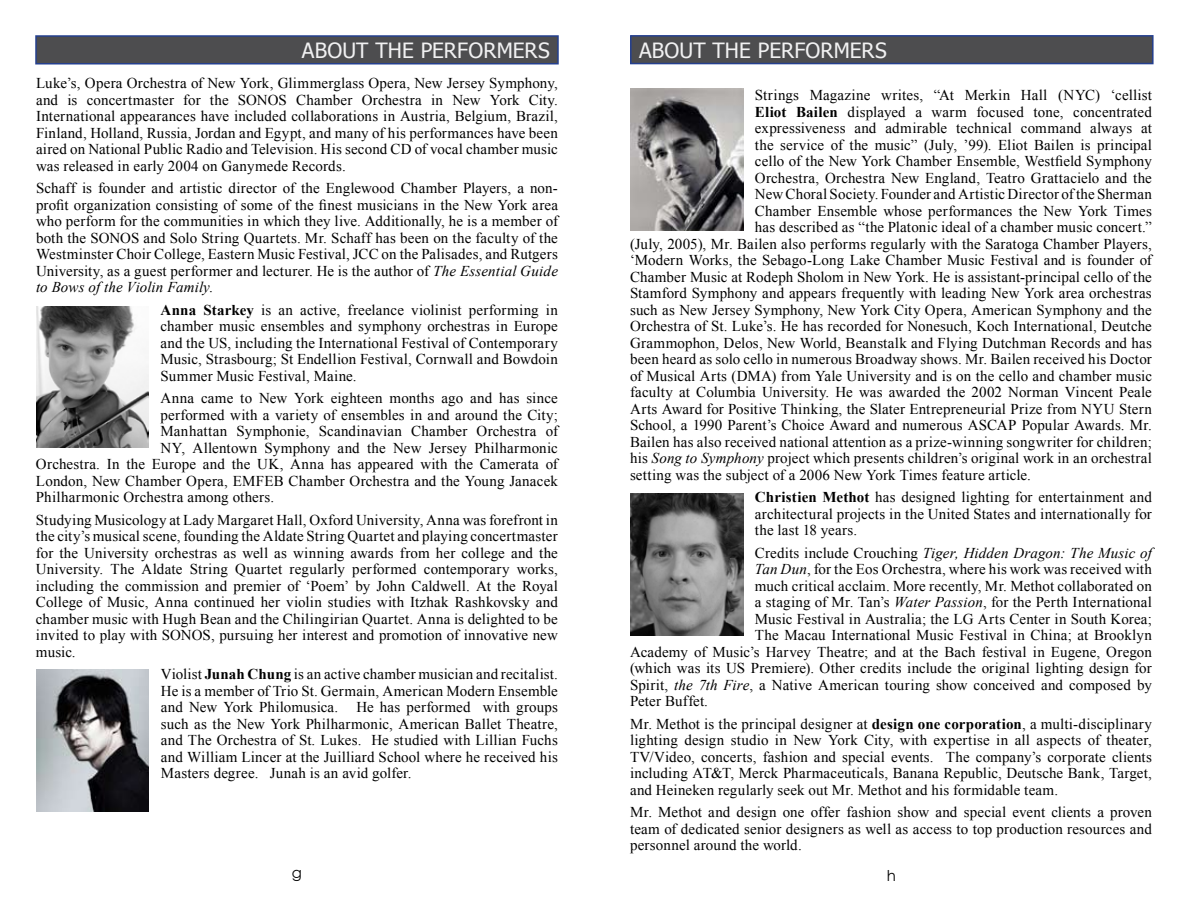
<style>
.page{position:relative;width:1188px;height:918px;background:#fff}
.page>*{position:absolute;margin:0;border:0;box-sizing:border-box;transform-origin:0 0}
.t1{font:21px "Tahoma";letter-spacing:.005em;color:#f1f1f2}
.t2{font:15px/16.5px "Times New Roman";letter-spacing:.01em;color:#000;text-align:justify}
.t3{font:italic 15px "Times New Roman";letter-spacing:.01em;color:#000}
.t4{font:15px "Century Gothic";color:#000}
.s1{font-style:italic}
.s2{font-weight:700}
.s3{font-style:normal}
</style>
<div class="page">
<div style="left:36px;top:36px;width:522px;height:28px;background:#4d4d4f"></div>
<div style="left:35px;top:35px;width:524px;height:29px;border:2px solid #25408f"></div>
<img style="left:36px;top:307px;width:112px;height:140px">
<img style="left:36px;top:669px;width:113px;height:143px">
<div style="left:631px;top:36px;width:522px;height:28px;background:#4d4d4f"></div>
<div style="left:630px;top:35px;width:524px;height:29px;border:2px solid #25408f"></div>
<img style="left:630px;top:89px;width:114px;height:142px">
<img style="left:630px;top:494px;width:113px;height:142px">
<h1 class="t1" style="left:302px;top:36px;width:249px">ABOUT THE PERFORMERS</h1>
<p class="t2" style="left:36px;top:75px;width:523px">Luke’s, Opera Orchestra of New York, Glimmerglass Opera, New Jersey Symphony, and is concertmaster for the SONOS Chamber Orchestra in New York City.<br>International appearances have included collaborations in Austria, Belgium, Brazil, Finland, Holland, Russia, Jordan and Egypt, and many of his performances have been aired on National Public Radio and Television. His second CD of vocal chamber music was released in early 2004 on Ganymede Records.</p>
<p class="t2" style="left:36px;top:180px;width:524px">Schaff is founder and artistic director of the Englewood Chamber Players, a non&shy;profit organization consisting of some of the finest musicians in the New York area who perform for the communities in which they live. Additionally, he is a member of both the SONOS and Solo String Quartets. Mr. Schaff has been on the faculty of the Westminster Choir College, Eastern Music Festival, JCC on the Palisades, and Rutgers University, as a guest performer and lecturer. He is the author of <span class="s1">The Essential Guide to Bows of the Violin Family</span>.</p>
<p class="t2" style="left:160px;top:301px;width:399px"><span class="s2">Anna Starkey</span> is an active, freelance violinist performing in chamber music ensembles and symphony orchestras in Europe and the US, including the International Festival of Contemporary Music, Strasbourg; St Endellion Festival, Cornwall and Bowdoin Summer Music Festival, Maine.</p>
<p class="t2" style="left:160px;top:390px;width:399px">Anna came to New York eighteen months ago and has since</p>
<p class="t2" style="left:160px;top:406px;width:399px">performed with a variety of ensembles in and around the City;</p>
<p class="t2" style="left:160px;top:423px;width:399px">Manhattan Symphonie, Scandinavian Chamber Orchestra of</p>
<p class="t2" style="left:160px;top:439px;width:399px">NY, Allentown Symphony and the New Jersey Philharmonic</p>
<p class="t2" style="left:36px;top:456px;width:523px">Orchestra. In the Europe and the UK, Anna has appeared with the Camerata of</p>
<p class="t2" style="left:36px;top:472px;width:523px">London, New Chamber Opera, EMFEB Chamber Orchestra and the Young Janacek</p>
<p class="t2" style="left:36px;top:489px;width:240px">Philharmonic Orchestra among others.</p>
<p class="t2" style="left:36px;top:511px;width:523px">Studying Musicology at Lady Margaret Hall, Oxford University, Anna was forefront in the city’s musical scene, founding the Aldate String Quartet and playing concertmaster for the University orchestras as well as winning awards from her college and the University. The Aldate String Quartet regularly performed contemporary works, including the commission and premier of ‘Poem’ by John Caldwell. At the Royal College of Music, Anna continued her violin studies with Itzhak Rashkovsky and chamber music with Hugh Bean and the Chilingirian Quartet. Anna is delighted to be invited to play with SONOS, pursuing her interest and promotion of innovative new music.</p>
<p class="t2" style="left:161px;top:666px;width:399px">Violist <span class="s2">Junah Chung</span> is an active chamber musician and recitalist.<br>He is a member of Trio St. Germain, American Modern Ensemble and New York Philomusica. He has performed with groups such as the New York Philharmonic, American Ballet Theatre, and The Orchestra of St. Lukes. He studied with Lillian Fuchs and William Lincer at the Juilliard School where he received his Masters degree. Junah is an avid golfer.</p>
<p class="t4" style="left:292px;top:862px;width:12px">g</p>
<h1 class="t1" style="left:639px;top:36px;width:249px">ABOUT THE PERFORMERS</h1>
<p class="t2" style="left:755px;top:87px;width:399px">Strings Magazine writes, “At Merkin Hall (NYC) ‘cellist</p>
<p class="t2" style="left:755px;top:103px;width:398px"><span class="s2">Eliot Bailen</span> displayed a warm focused tone, concentrated</p>
<p class="t2" style="left:755px;top:120px;width:399px">expressiveness and admirable technical command always at</p>
<p class="t2" style="left:755px;top:136px;width:399px">the service of the music” (July, ’99). Eliot Bailen is principal</p>
<p class="t2" style="left:755px;top:153px;width:398px">cello of the New York Chamber Ensemble, Westfield Symphony</p>
<p class="t2" style="left:755px;top:169px;width:398px">Orchestra, Orchestra New England, Teatro Grattacielo and the</p>
<p class="t2" style="left:755px;top:186px;width:399px">New Choral Society. Founder and Artistic Director of the Sherman</p>
<p class="t2" style="left:755px;top:202px;width:399px">Chamber Ensemble whose performances the New York Times</p>
<p class="t2" style="left:755px;top:219px;width:398px">has described as “the Platonic ideal of a chamber music concert.”</p>
<p class="t2" style="left:630px;top:235px;width:523px">(July, 2005), Mr. Bailen also performs regularly with the Saratoga Chamber Players,</p>
<p class="t2" style="left:630px;top:252px;width:523px">‘Modern Works, the Sebago-Long Lake Chamber Music Festival and is founder of</p>
<p class="t2" style="left:630px;top:268px;width:523px">Chamber Music at Rodeph Sholom in New York. He is assistant-principal cello of the</p>
<p class="t2" style="left:630px;top:285px;width:523px">Stamford Symphony and appears frequently with leading New York area orchestras</p>
<p class="t2" style="left:630px;top:301px;width:523px">such as New Jersey Symphony, New York City Opera, American Symphony and the</p>
<p class="t2" style="left:630px;top:318px;width:523px">Orchestra of St. Luke’s. He has recorded for Nonesuch, Koch International, Deutche</p>
<p class="t2" style="left:630px;top:334px;width:523px">Grammophon, Delos, New World, Beanstalk and Flying Dutchman Records and has</p>
<p class="t2" style="left:630px;top:351px;width:523px">been heard as solo cello in numerous Broadway shows. Mr. Bailen received his Doctor</p>
<p class="t2" style="left:630px;top:367px;width:524px">of Musical Arts (DMA) from Yale University and is on the cello and chamber music</p>
<p class="t2" style="left:630px;top:384px;width:523px">faculty at Columbia University. He was awarded the 2002 Norman Vincent Peale</p>
<p class="t2" style="left:630px;top:400px;width:523px">Arts Award for Positive Thinking, the Slater Entrepreneurial Prize from NYU Stern</p>
<p class="t2" style="left:630px;top:417px;width:523px">School, a 1990 Parent’s Choice Award and numerous ASCAP Popular Awards. Mr.</p>
<p class="t2" style="left:630px;top:433px;width:523px">Bailen has also received national attention as a prize-winning songwriter for children;</p>
<p class="t2" style="left:630px;top:450px;width:523px">his <span class="s1">Song to Symphony</span> project which presents children’s original work in an orchestral</p>
<p class="t2" style="left:630px;top:466px;width:402px">setting was the subject of a 2006 New York Times feature article.</p>
<p class="t2" style="left:755px;top:489px;width:398px"><span class="s2">Christien Methot</span> has designed lighting for entertainment and architectural projects in the United States and internationally for the last 18 years.</p>
<p class="t3" style="left:755px;top:543px;width:399px"><span class="s3">Credits include Crouching</span> Tiger, Hidden Dragon: The Music of</p>
<p class="t2" style="left:755px;top:561px;width:399px"><span class="s1">Tan Dun</span>, for the Eos Orchestra, where his work was received with</p>
<p class="t2" style="left:755px;top:577px;width:398px">much critical acclaim. More recently, Mr. Methot collaborated on</p>
<p class="t2" style="left:755px;top:594px;width:399px">a staging of Mr. Tan’s <span class="s1">Water Passion</span>, for the Perth International</p>
<p class="t2" style="left:755px;top:610px;width:399px">Music Festival in Australia; the LG Arts Center in South Korea;</p>
<p class="t2" style="left:755px;top:627px;width:399px">The Macau International Music Festival in China; at Brooklyn</p>
<p class="t2" style="left:630px;top:643px;width:523px">Academy of Music’s Harvey Theatre; and at the Bach festival in Eugene, Oregon</p>
<p class="t2" style="left:630px;top:660px;width:523px">(which was its US Premiere). Other credits include the original lighting design for</p>
<p class="t2" style="left:630px;top:676px;width:523px">Spirit, <span class="s1">the 7th Fire</span>, a Native American touring show conceived and composed by</p>
<p class="t2" style="left:630px;top:693px;width:80px">Peter Buffet.</p>
<p class="t2" style="left:630px;top:715px;width:523px">Mr. Methot is the principal designer at <span class="s2">design one corporation</span>, a multi-disciplinary lighting design studio in New York City, with expertise in all aspects of theater, TV/Video, concerts, fashion and special events. The company’s corporate clients including AT&amp;T, Merck Pharmaceuticals, Banana Republic, Deutsche Bank, Target, and Heineken regularly seek out Mr. Methot and his formidable team.</p>
<p class="t2" style="left:630px;top:804px;width:524px">Mr. Methot and design one offer fashion show and special event clients a proven team of dedicated senior designers as well as access to top production resources and personnel around the world.</p>
<p class="t4" style="left:887px;top:865px;width:11px">h</p>
</div>
